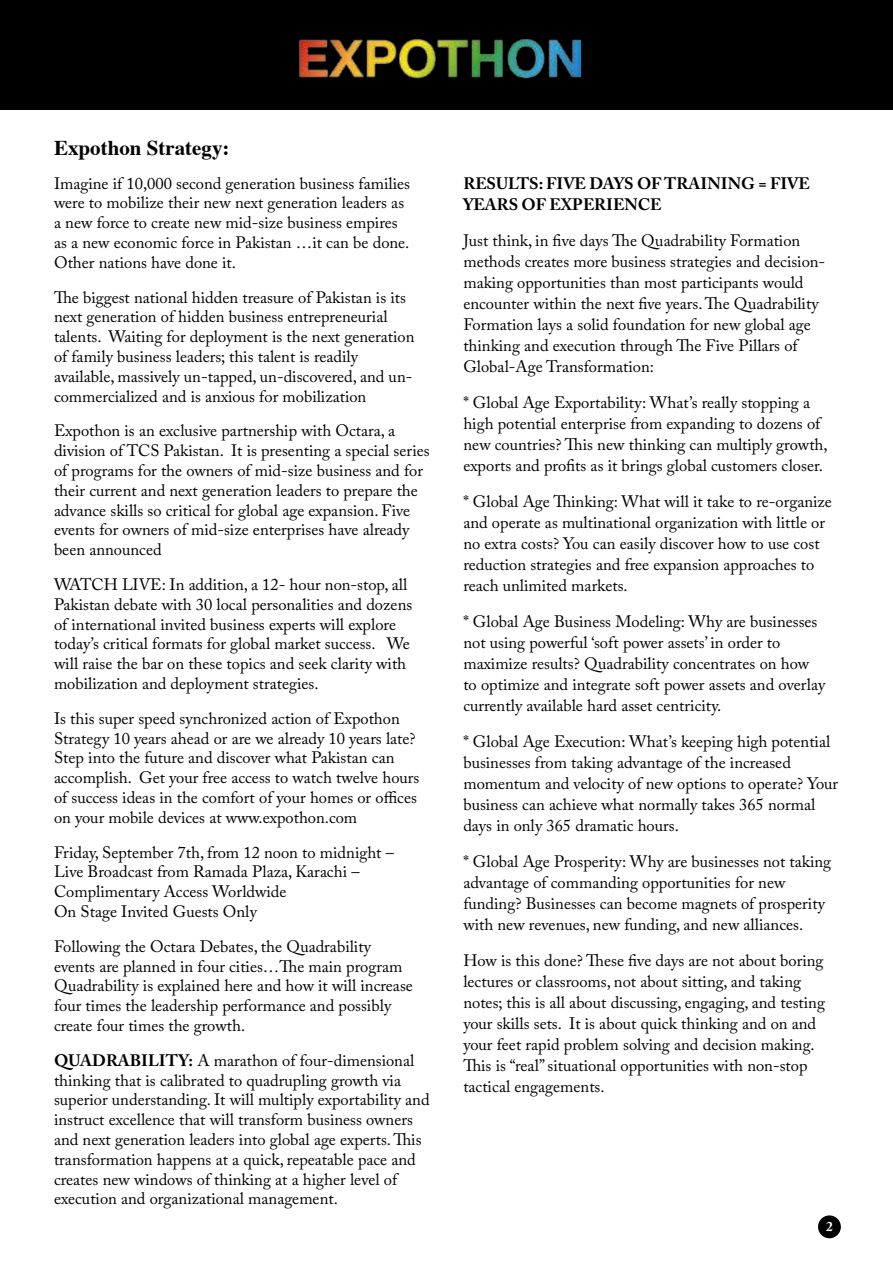
<style>
.page{position:relative;width:893px;height:1263px;background:#fff}
.page>*{position:absolute;margin:0;border:0;box-sizing:border-box;transform-origin:0 0}
.t1{font:700 21px "Times";color:#000}
.t2{font:16.5px/19.8px "Adobe Caslon Pro";color:#000}
.t3{font:700 16.5px/21px "Adobe Caslon Pro";color:#000}
.t4{font:700 13.5px "Adobe Caslon Pro";color:#fff}
.s1{font-weight:700}
</style>
<div class="page">
<div style="left:818px;top:1215px;width:23px;height:23px;background:#000;border-radius:50%"></div>
<div style="left:0;top:0;width:893px;height:109px;background:#000"></div>
<img style="left:299px;top:39px;width:282px;height:40px">
<p class="t1" style="left:54px;top:128px;width:177px">Expothon Strategy:</p>
<p class="t2" style="left:54px;top:173px;width:357px">Imagine if 10,000 second generation business families were to mobilize their new next generation leaders as a new force to create new mid-size business empires as a new economic force in Pakistan …it can be done.<br>Other nations have done it.</p>
<p class="t2" style="left:54px;top:287px;width:362px">The biggest national hidden treasure of Pakistan is its next generation of hidden business entrepreneurial talents. Waiting for deployment is the next generation of family business leaders; this talent is readily available, massively un-tapped, un-discovered, and un&shy;commercialized and is anxious for mobilization</p>
<p class="t2" style="left:54px;top:421px;width:377px">Expothon is an exclusive partnership with Octara, a division of TCS Pakistan. It is presenting a special series of programs for the owners of mid-size business and for their current and next generation leaders to prepare the advance skills so critical for global age expansion. Five events for owners of mid-size enterprises have already been announced</p>
<p class="t2" style="left:54px;top:574px;width:360px">WATCH LIVE: In addition, a 12- hour non-stop, all Pakistan debate with 30 local personalities and dozens of international invited business experts will explore today’s critical formats for global market success. We will raise the bar on these topics and seek clarity with mobilization and deployment strategies.</p>
<p class="t2" style="left:54px;top:708px;width:367px">Is this super speed synchronized action of Expothon Strategy 10 years ahead or are we already 10 years late?<br>Step into the future and discover what Pakistan can accomplish. Get your free access to watch twelve hours of success ideas in the comfort of your homes or offices on your mobile devices at www.expothon.com</p>
<p class="t2" style="left:54px;top:842px;width:341px">Friday, September 7th, from 12 noon to midnight – Live Broadcast from Ramada Plaza, Karachi – Complimentary Access Worldwide<br>On Stage Invited Guests Only</p>
<p class="t2" style="left:54px;top:936px;width:360px">Following the Octara Debates, the Quadrability events are planned in four cities…The main program Quadrability is explained here and how it will increase four times the leadership performance and possibly create four times the growth.</p>
<p class="t2" style="left:54px;top:1050px;width:377px"><span class="s1">QUADRABILITY:</span> A marathon of four-dimensional thinking that is calibrated to quadrupling growth via superior understanding. It will multiply exportability and instruct excellence that will transform business owners and next generation leaders into global age experts. This transformation happens at a quick, repeatable pace and creates new windows of thinking at a higher level of execution and organizational management.</p>
<p class="t3" style="left:463px;top:172px;width:348px">RESULTS: FIVE DAYS OF TRAINING = FIVE<br>YEARS OF EXPERIENCE</p>
<p class="t2" style="left:463px;top:229px;width:363px;line-height:21px">Just think, in five days The Quadrability Formation methods creates more business strategies and decision&shy;making opportunities than most participants would encounter within the next five years. The Quadrability Formation lays a solid foundation for new global age thinking and execution through The Five Pillars of Global-Age Transformation:</p>
<p class="t2" style="left:463px;top:391px;width:366px;line-height:21px">* Global Age Exportability: What’s really stopping a high potential enterprise from expanding to dozens of new countries? This new thinking can multiply growth, exports and profits as it brings global customers closer.</p>
<p class="t2" style="left:463px;top:490px;width:370px;line-height:21px">* Global Age Thinking: What will it take to re-organize and operate as multinational organization with little or no extra costs? You can easily discover how to use cost reduction strategies and free expansion approaches to reach unlimited markets.</p>
<p class="t2" style="left:463px;top:610px;width:363px;line-height:21px">* Global Age Business Modeling: Why are businesses not using powerful ‘soft power assets’ in order to maximize results? Quadrability concentrates on how to optimize and integrate soft power assets and overlay currently available hard asset centricity.</p>
<p class="t2" style="left:463px;top:730px;width:376px;line-height:21px">* Global Age Execution: What’s keeping high potential businesses from taking advantage of the increased momentum and velocity of new options to operate? Your business can achieve what normally takes 365 normal days in only 365 dramatic hours.</p>
<p class="t2" style="left:463px;top:850px;width:369px;line-height:21px">* Global Age Prosperity: Why are businesses not taking advantage of commanding opportunities for new funding? Businesses can become magnets of prosperity with new revenues, new funding, and new alliances.</p>
<p class="t2" style="left:463px;top:949px;width:363px;line-height:21px">How is this done? These five days are not about boring lectures or classrooms, not about sitting, and taking notes; this is all about discussing, engaging, and testing your skills sets. It is about quick thinking and on and your feet rapid problem solving and decision making.<br>This is “real” situational opportunities with non-stop tactical engagements.</p>
<p class="t4" style="left:826px;top:1219px;width:8px">2</p>
</div>
